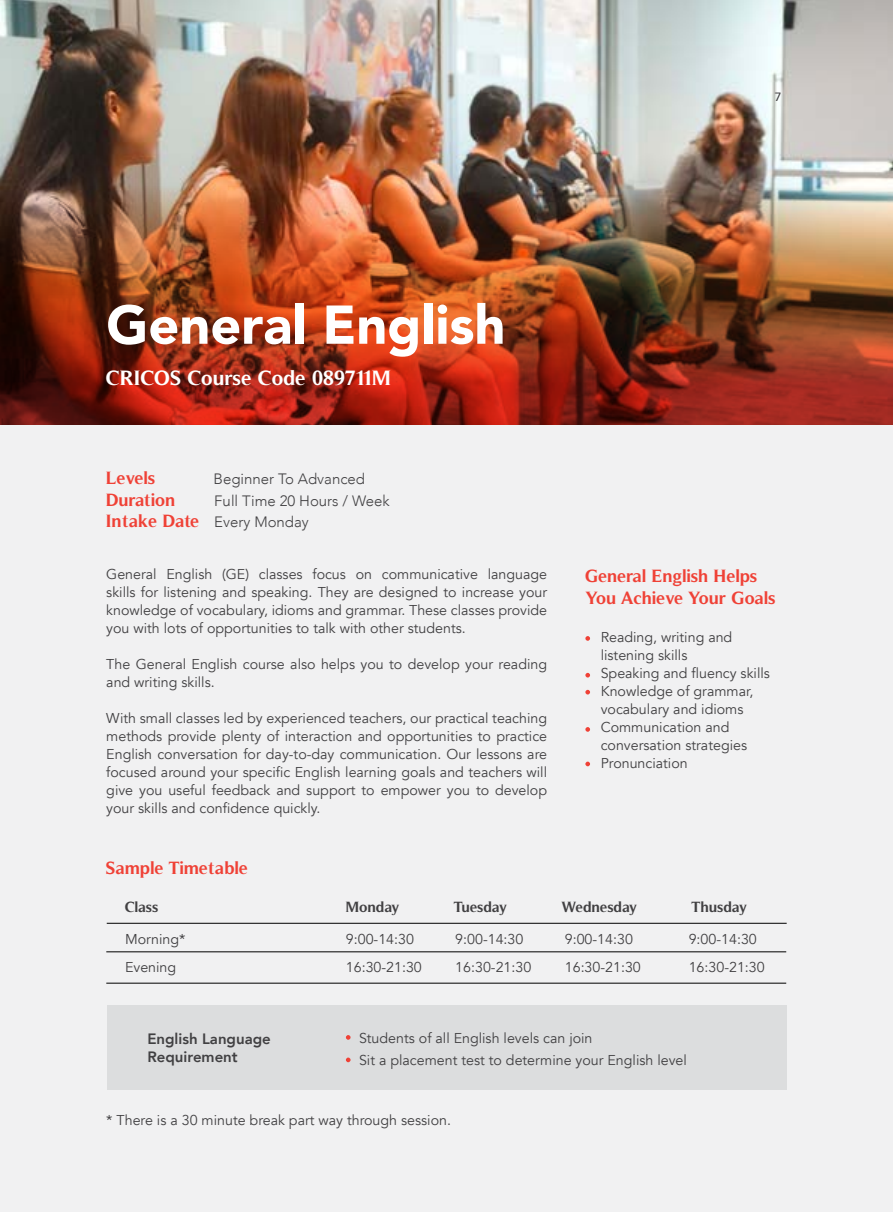
<style>
.page{position:relative;width:893px;height:1212px;background:#f1f1f2}
.page>*{position:absolute;margin:0;border:0;box-sizing:border-box;transform-origin:0 0}
.t1{font:900 54px "Avenir";color:#fff}
.t2{font:700 21px "Timeless";color:#fff}
.t3{font:700 18px/21.6px "Timeless";color:#ef4136}
.t4{font:300 15px/21.6px "Avenir";color:#414042}
.t5{font:700 15px "Timeless";color:#414042}
.t6{font:800 15px/18px "Avenir";color:#414042}
.t7{font:14.25px/18px "Avenir";color:#414042}
.t8{font:500 12px "Avenir";color:#414042}
.s1{font-family:"Timeless";font-weight:700;font-size:18px;color:#ef4136}
</style>
<div class="page">
<img style="left:1px;top:0;width:892px;height:133px">
<img style="left:1px;top:133px;width:892px;height:291px">
<img style="left:0;top:0;width:1px;height:1212px">
<hr style="left:0;top:386px;width:1px;height:826px;background:#f1f1f2">
<hr style="left:107px;top:923px;width:680px;height:1px;background:#000">
<hr style="left:106px;top:951px;width:680px;height:1px;background:#000">
<hr style="left:106px;top:983px;width:680px;height:1px;background:#000">
<svg style="left:585px;top:636px;width:5px;height:5px"></svg>
<svg style="left:585px;top:673px;width:5px;height:4px"></svg>
<svg style="left:585px;top:690px;width:5px;height:4px"></svg>
<svg style="left:585px;top:727px;width:5px;height:5px"></svg>
<svg style="left:585px;top:762px;width:5px;height:4px"></svg>
<div style="left:107px;top:1005px;width:680px;height:84px;background:#dcddde"></div>
<svg style="left:346px;top:1035px;width:5px;height:5px"></svg>
<svg style="left:346px;top:1057px;width:5px;height:5px"></svg>
<p class="t8" style="left:775px;top:87px;width:8px">7</p>
<h1 class="t1" style="left:106px;top:279px;width:401px">General English</h1>
<h2 class="t2" style="left:106px;top:365px;width:286px">CRICOS Course Code 089711M</h2>
<p class="t3" style="left:106px;top:467px;width:51px">Levels</p>
<p class="t4" style="left:214px;top:468px;width:153px">Beginner To Advanced</p>
<p class="t3" style="left:106px;top:489px;width:71px">Duration</p>
<p class="t4" style="left:106px;top:490px;width:285px;text-indent:108px">Full Time 20 Hours / Week<br><span class="s1">Intake Date</span> Every Monday</p>
<p class="t7" style="left:106px;top:566px;width:442px;text-align:justify">General English (GE) classes focus on communicative language skills for listening and speaking. They are designed to increase your knowledge of vocabulary, idioms and grammar. These classes provide you with lots of opportunities to talk with other students.</p>
<p class="t7" style="left:106px;top:656px;width:442px">The General English course also helps you to develop your reading and writing skills.</p>
<p class="t7" style="left:106px;top:710px;width:442px;text-align:justify">With small classes led by experienced teachers, our practical teaching methods provide plenty of interaction and opportunities to practice English conversation for day-to-day communication. Our lessons are focused around your specific English learning goals and teachers will give you useful feedback and support to empower you to develop your skills and confidence quickly.</p>
<p class="t3" style="left:106px;top:857px;width:143px">Sample Timetable</p>
<p class="t3" style="left:585px;top:565px;width:192px">General English Helps<br>You Achieve Your Goals</p>
<p class="t7" style="left:601px;top:629px;width:171px">Reading, writing and listening skills<br>Speaking and fluency skills<br>Knowledge of grammar, vocabulary and idioms<br>Communication and conversation strategies<br>Pronunciation</p>
<p class="t5" style="left:125px;top:898px;width:35px">Class</p>
<p class="t5" style="left:346px;top:898px;width:55px">Monday</p>
<p class="t5" style="left:454px;top:898px;width:55px">Tuesday</p>
<p class="t5" style="left:561px;top:898px;width:78px">Wednesday</p>
<p class="t5" style="left:691px;top:898px;width:57px">Thusday</p>
<p class="t7" style="left:346px;top:925px;width:78px;line-height:28.2px">9:00-14:30<br>16:30-21:30</p>
<p class="t7" style="left:125px;top:925px;width:62px;line-height:28.2px">Morning*<br>Evening</p>
<p class="t7" style="left:455px;top:925px;width:78px;line-height:28.2px">9:00-14:30<br>16:30-21:30</p>
<p class="t7" style="left:565px;top:925px;width:78px;line-height:28.2px">9:00-14:30<br>16:30-21:30</p>
<p class="t7" style="left:689px;top:925px;width:78px;line-height:28.2px">9:00-14:30<br>16:30-21:30</p>
<p class="t6" style="left:147px;top:1030px;width:125px">English Language<br>Requirement</p>
<p class="t7" style="left:359px;top:1028px;width:329px;line-height:21.9px">Students of all English levels can join<br>Sit a placement test to determine your English level</p>
<p class="t7" style="left:106px;top:1111px;width:346px">* There is a 30 minute break part way through session.</p>
</div>
